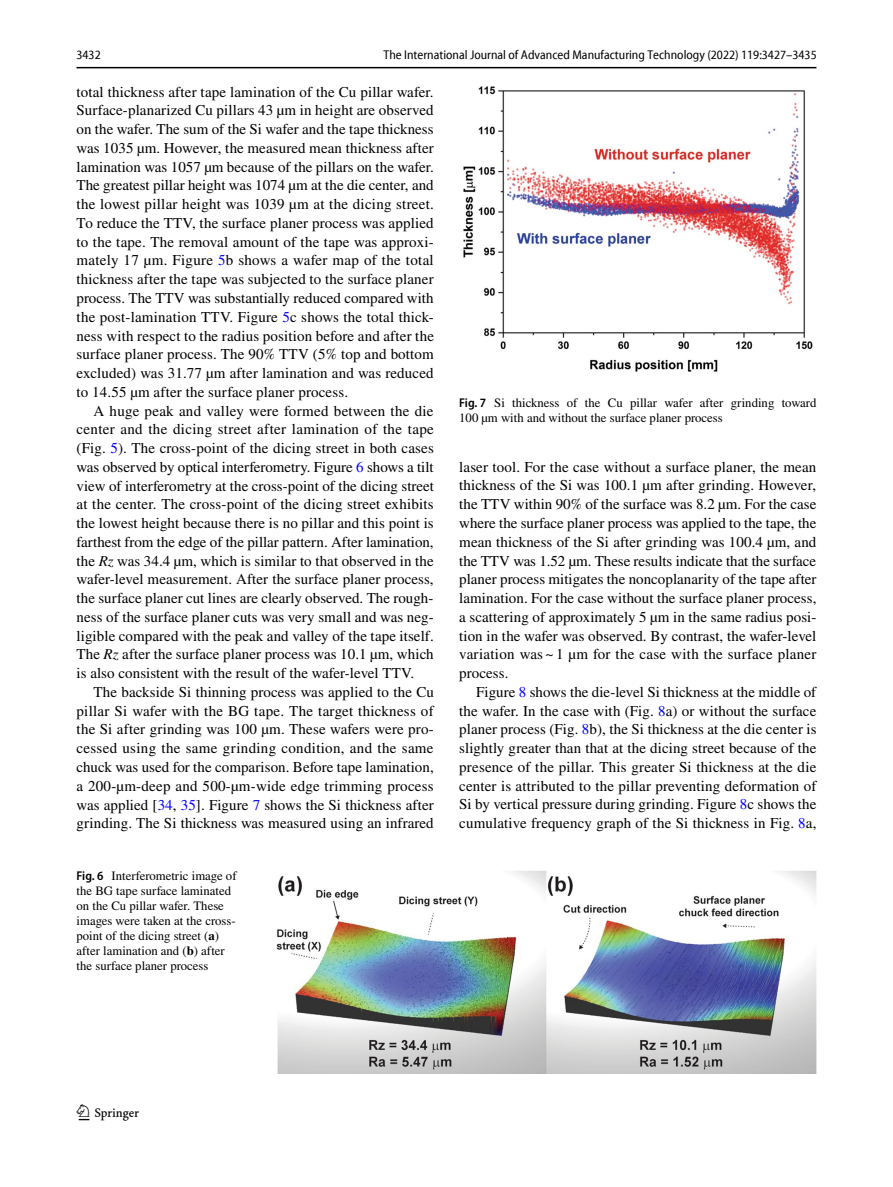
<style>
.page{position:relative;width:893px;height:1187px;background:#fff}
.page>*{position:absolute;margin:0;border:0;box-sizing:border-box;transform-origin:0 0}
.t1{font:22.5px "Springnew Regular 2";color:#000}
.t2{font:15px/18.8px "STIX";letter-spacing:.01em;color:#000;text-align:justify}
.t3{font:12.75px/15px "STIX";color:#000}
.t4{font:semi-condensed 12.75px "Myriad Pro Unic";color:#000}
.s1{color:#00f}
.s2{font-style:italic}
.s3{font-family:"Myriad Pro";font-weight:600;font-stretch:semi-condensed}
.s4{font-weight:700}
</style>
<div class="page">
<hr style="left:77px;top:67px;width:739px;height:1px;background:#000">
<img style="left:276px;top:871px;width:540px;height:202px">
<img style="left:463px;top:87px;width:349px;height:285px">
<p class="t4" style="left:77px;top:50px;width:26px">3432</p>
<p class="t4" style="left:384px;top:50px;width:435px">The International Journal of Advanced Manufacturing Technology (2022) 119:3427–3435</p>
<p class="t2" style="left:77px;top:83px;width:359px">total thickness after tape lamination of the Cu pillar wafer.<br>Surface-planarized Cu pillars 43 µm in height are observed on the wafer. The sum of the Si wafer and the tape thickness was 1035 µm. However, the measured mean thickness after lamination was 1057 µm because of the pillars on the wafer.<br>The greatest pillar height was 1074 µm at the die center, and the lowest pillar height was 1039 µm at the dicing street.<br>To reduce the TTV, the surface planer process was applied to the tape. The removal amount of the tape was approxi&shy;mately 17 µm. Figure <span class="s1">5</span>b shows a wafer map of the total thickness after the tape was subjected to the surface planer process. The TTV was substantially reduced compared with the post-lamination TTV. Figure <span class="s1">5</span>c shows the total thick&shy;ness with respect to the radius position before and after the surface planer process. The 90% TTV (5% top and bottom excluded) was 31.77 µm after lamination and was reduced to 14.55 µm after the surface planer process.</p>
<p class="t2" style="left:77px;top:402px;width:359px;text-indent:17px">A huge peak and valley were formed between the die center and the dicing street after lamination of the tape (Fig. <span class="s1">5</span>). The cross-point of the dicing street in both cases was observed by optical interferometry. Figure <span class="s1">6</span> shows a tilt view of interferometry at the cross-point of the dicing street at the center. The cross-point of the dicing street exhibits the lowest height because there is no pillar and this point is farthest from the edge of the pillar pattern. After lamination, the <span class="s2">Rz</span> was 34.4 µm, which is similar to that observed in the wafer-level measurement. After the surface planer process, the surface planer cut lines are clearly observed. The rough&shy;ness of the surface planer cuts was very small and was neg&shy;ligible compared with the peak and valley of the tape itself.<br>The <span class="s2">Rz</span> after the surface planer process was 10.1 µm, which is also consistent with the result of the wafer-level TTV.</p>
<p class="t2" style="left:77px;top:683px;width:359px;text-indent:17px">The backside Si thinning process was applied to the Cu pillar Si wafer with the BG tape. The target thickness of the Si after grinding was 100 µm. These wafers were pro&shy;cessed using the same grinding condition, and the same chuck was used for the comparison. Before tape lamination, a 200-µm-deep and 500-µm-wide edge trimming process was applied [<span class="s1">34</span>, <span class="s1">35</span>]. Figure <span class="s1">7</span> shows the Si thickness after grinding. The Si thickness was measured using an infrared</p>
<p class="t3" style="left:77px;top:869px;width:162px"><span class="s3">Fig. 6</span> Interferometric image of the BG tape surface laminated on the Cu pillar wafer. These images were taken at the cross&shy;point of the dicing street (<span class="s4">a</span>) after lamination and (<span class="s4">b</span>) after the surface planer process</p>
<p class="t3" style="left:459px;top:396px;width:359px"><span class="s3">Fig. 7</span> Si thickness of the Cu pillar wafer after grinding toward<br>100 µm with and without the surface planer process</p>
<p class="t2" style="left:459px;top:458px;width:359px">laser tool. For the case without a surface planer, the mean thickness of the Si was 100.1 µm after grinding. However, the TTV within 90% of the surface was 8.2 µm. For the case where the surface planer process was applied to the tape, the mean thickness of the Si after grinding was 100.4 µm, and the TTV was 1.52 µm. These results indicate that the surface planer process mitigates the noncoplanarity of the tape after lamination. For the case without the surface planer process, a scattering of approximately 5 µm in the same radius posi&shy;tion in the wafer was observed. By contrast, the wafer-level variation was ~ 1 µm for the case with the surface planer process.</p>
<p class="t2" style="left:459px;top:683px;width:359px;text-indent:17px">Figure <span class="s1">8</span> shows the die-level Si thickness at the middle of the wafer. In the case with (Fig. <span class="s1">8</span>a) or without the surface planer process (Fig. <span class="s1">8</span>b), the Si thickness at the die center is slightly greater than that at the dicing street because of the presence of the pillar. This greater Si thickness at the die center is attributed to the pillar preventing deformation of Si by vertical pressure during grinding. Figure <span class="s1">8</span>c shows the cumulative frequency graph of the Si thickness in Fig. <span class="s1">8</span>a,</p>
<h1 class="t1" style="left:79px;top:1104px;width:62px">1 3</h1>
</div>
